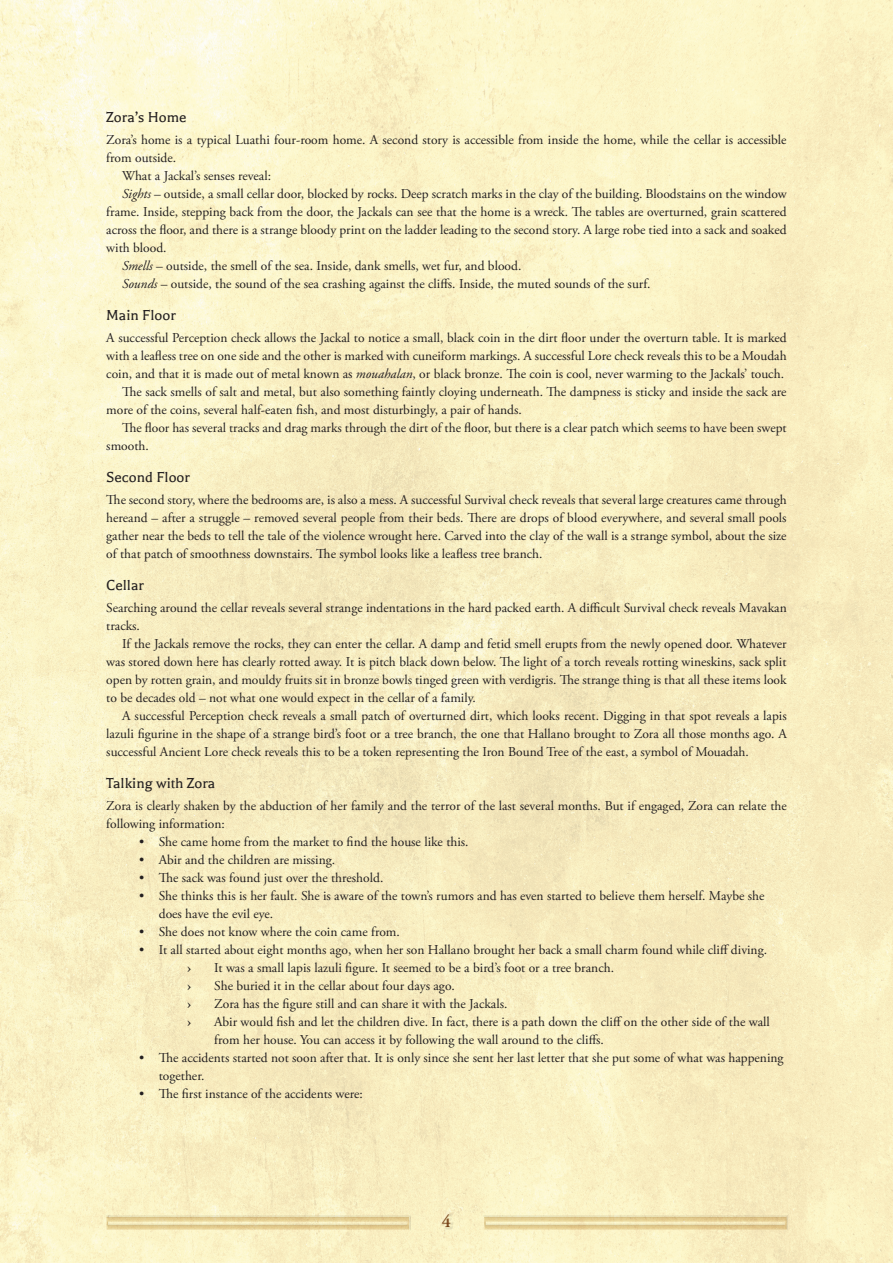
<style>
.page{position:relative;width:893px;height:1263px;background:#fff}
.page>*{position:absolute;margin:0;border:0;box-sizing:border-box;transform-origin:0 0}
.t1{font:600 18px "Adobe Garamond Pro";color:#753d10}
.pdq-c-head{font:16.5px "Balthazar";color:#231f20}
.pdq-para1{font:13.5px/18px "Adobe Garamond Pro";color:#231f20}
.pdq-body-text{font:13.5px/18px "Adobe Garamond Pro";color:#231f20;text-align:justify}
.t2{font:13.5px "Balthazar";color:#231f20}
.s1{font-style:italic}
</style>
<div class="page">
<img style="left:0;top:0;width:893px;height:1263px">
<div style="left:105px;top:1215px;width:305px;height:16px;background:#231f20;opacity:.64"></div>
<div style="left:482px;top:1215px;width:306px;height:16px;background:#231f20;opacity:.64"></div>
<div style="left:439px;top:1211px;width:14px;height:17px;background:#f9f0c3"></div>
<div style="left:440px;top:1212px;width:14px;height:18px;background:#231f20;opacity:.71"></div>
<p class="pdq-c-head" style="left:106px;top:108px;width:82px">Zora’s Home</p>
<p class="pdq-para1" style="left:106px;top:131px;width:682px">Zora’s home is a typical Luathi four-room home. A second story is accessible from inside the home, while the cellar is accessible from outside.</p>
<p class="pdq-body-text" style="left:122px;top:167px;width:150px">What a Jackal’s senses reveal:</p>
<p class="pdq-body-text" style="left:106px;top:185px;width:682px;text-indent:16px"><span class="s1">Sights</span> – outside, a small cellar door, blocked by rocks. Deep scratch marks in the clay of the building. Bloodstains on the window frame. Inside, stepping back from the door, the Jackals can see that the home is a wreck. The tables are overturned, grain scattered across the floor, and there is a strange bloody print on the ladder leading to the second story. A large robe tied into a sack and soaked with blood.</p>
<p class="pdq-body-text" style="left:122px;top:257px;width:401px"><span class="s1">Smells</span> – outside, the smell of the sea. Inside, dank smells, wet fur, and blood.</p>
<p class="pdq-body-text" style="left:122px;top:275px;width:530px"><span class="s1">Sounds</span> – outside, the sound of the sea crashing against the cliffs. Inside, the muted sounds of the surf.</p>
<p class="pdq-c-head" style="left:106px;top:306px;width:71px">Main Floor</p>
<p class="pdq-para1" style="left:106px;top:329px;width:682px;text-align:justify">A successful Perception check allows the Jackal to notice a small, black coin in the dirt floor under the overturn table. It is marked with a leafless tree on one side and the other is marked with cuneiform markings. A successful Lore check reveals this to be a Moudah coin, and that it is made out of metal known as <span class="s1">mouahalan</span>, or black bronze. The coin is cool, never warming to the Jackals’ touch.</p>
<p class="pdq-body-text" style="left:106px;top:383px;width:682px;text-indent:16px">The sack smells of salt and metal, but also something faintly cloying underneath. The dampness is sticky and inside the sack are more of the coins, several half-eaten fish, and most disturbingly, a pair of hands.</p>
<p class="pdq-body-text" style="left:106px;top:419px;width:682px;text-indent:16px">The floor has several tracks and drag marks through the dirt of the floor, but there is a clear patch which seems to have been swept smooth.</p>
<p class="pdq-c-head" style="left:106px;top:468px;width:85px">Second Floor</p>
<p class="pdq-para1" style="left:106px;top:491px;width:682px;text-align:justify">The second story, where the bedrooms are, is also a mess. A successful Survival check reveals that several large creatures came through hereand – after a struggle – removed several people from their beds. There are drops of blood everywhere, and several small pools gather near the beds to tell the tale of the violence wrought here. Carved into the clay of the wall is a strange symbol, about the size of that patch of smoothness downstairs. The symbol looks like a leafless tree branch.</p>
<p class="pdq-c-head" style="left:106px;top:576px;width:39px">Cellar</p>
<p class="pdq-para1" style="left:106px;top:599px;width:682px">Searching around the cellar reveals several strange indentations in the hard packed earth. A difficult Survival check reveals Mavakan tracks.</p>
<p class="pdq-body-text" style="left:106px;top:635px;width:682px;text-indent:16px">If the Jackals remove the rocks, they can enter the cellar. A damp and fetid smell erupts from the newly opened door. Whatever was stored down here has clearly rotted away. It is pitch black down below. The light of a torch reveals rotting wineskins, sack split open by rotten grain, and mouldy fruits sit in bronze bowls tinged green with verdigris. The strange thing is that all these items look to be decades old – not what one would expect in the cellar of a family.</p>
<p class="pdq-body-text" style="left:106px;top:707px;width:682px;text-indent:16px">A successful Perception check reveals a small patch of overturned dirt, which looks recent. Digging in that spot reveals a lapis lazuli figurine in the shape of a strange bird’s foot or a tree branch, the one that Hallano brought to Zora all those months ago. A successful Ancient Lore check reveals this to be a token representing the Iron Bound Tree of the east, a symbol of Mouadah.</p>
<p class="pdq-c-head" style="left:106px;top:774px;width:111px">Talking with Zora</p>
<p class="pdq-para1" style="left:106px;top:797px;width:682px">Zora is clearly shaken by the abduction of her family and the terror of the last several months. But if engaged, Zora can relate the following information:</p>
<p class="pdq-para1" style="left:139px;top:833px;width:331px">• She came home from the market to find the house like this.</p>
<p class="pdq-para1" style="left:139px;top:851px;width:197px">• Abir and the children are missing.</p>
<p class="pdq-para1" style="left:139px;top:869px;width:246px">• The sack was found just over the threshold.</p>
<p class="pdq-para1" style="left:159px;top:887px;width:607px;text-indent:-20px">• She thinks this is her fault. She is aware of the town’s rumors and has even started to believe them herself. Maybe she does have the evil eye.</p>
<p class="pdq-para1" style="left:139px;top:923px;width:262px">• She does not know where the coin came from.</p>
<p class="pdq-para1" style="left:139px;top:941px;width:629px">• It all started about eight months ago, when her son Hallano brought her back a small charm found while cliff diving.</p>
<p class="t2" style="left:187px;top:961px;width:5px">›</p>
<p class="pdq-para1" style="left:214px;top:959px;width:401px">It was a small lapis lazuli figure. It seemed to be a bird’s foot or a tree branch.</p>
<p class="t2" style="left:187px;top:979px;width:5px">›</p>
<p class="pdq-para1" style="left:214px;top:977px;width:242px">She buried it in the cellar about four days ago.</p>
<p class="t2" style="left:187px;top:997px;width:5px">›</p>
<p class="pdq-para1" style="left:214px;top:995px;width:295px">Zora has the figure still and can share it with the Jackals.</p>
<p class="t2" style="left:187px;top:1015px;width:5px">›</p>
<p class="pdq-para1" style="left:214px;top:1013px;width:557px">Abir would fish and let the children dive. In fact, there is a path down the cliff on the other side of the wall from her house. You can access it by following the wall around to the cliffs.</p>
<p class="pdq-para1" style="left:159px;top:1049px;width:626px;text-indent:-20px">• The accidents started not soon after that. It is only since she sent her last letter that she put some of what was happening together.</p>
<p class="pdq-para1" style="left:139px;top:1085px;width:225px">• The first instance of the accidents were:</p>
<h1 class="t1" style="left:442px;top:1211px;width:11px">4</h1>
</div>
